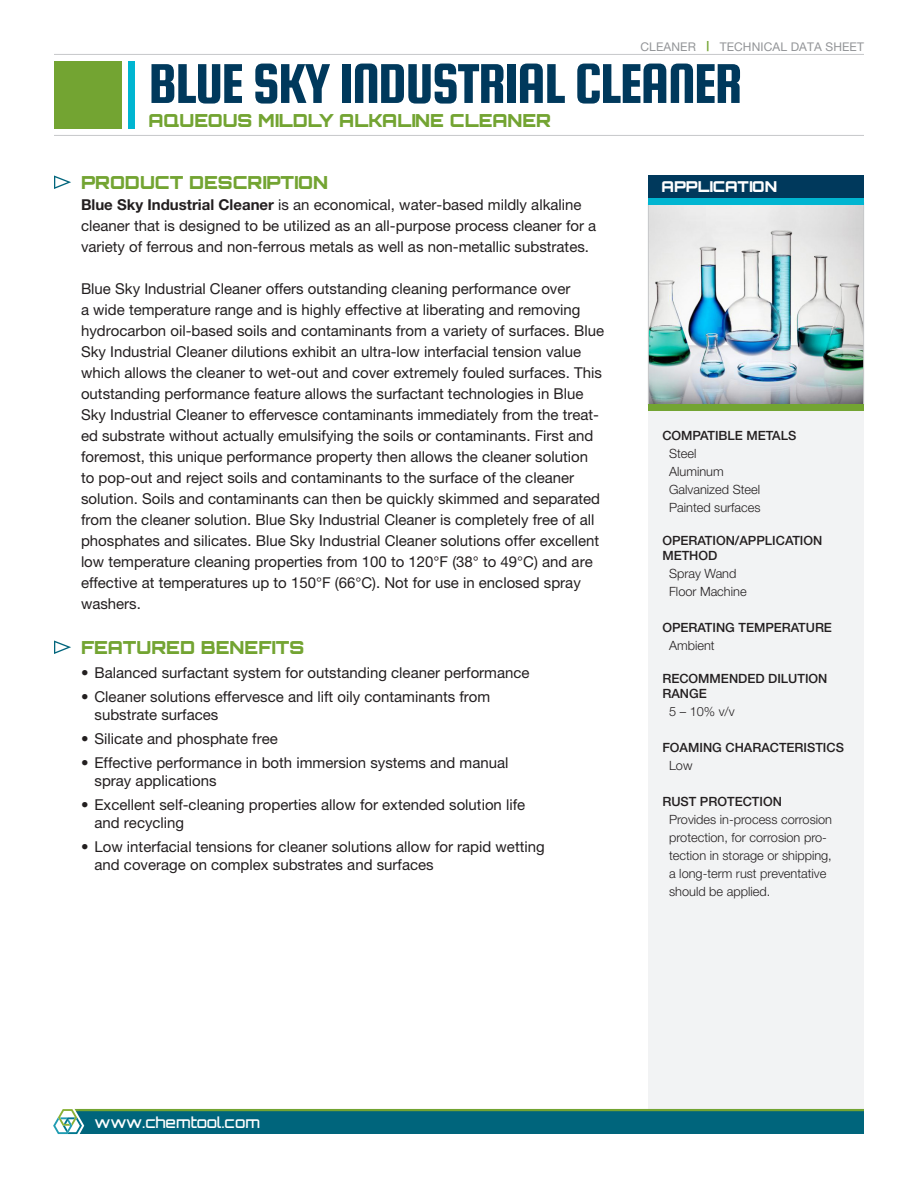
<style>
.page{position:relative;width:918px;height:1188px;background:#fff}
.page>*{position:absolute;margin:0;border:0;box-sizing:border-box;transform-origin:0 0}
.t1{font:60px "Squada One";letter-spacing:-.03em;color:#00395c}
._02_-_subhead{font:900 18px "Orbitron";color:#73a432}
._05_-_Body_Copy_10_1{font:15px/21px "Helvetica Neue LT Pro";color:#231f20}
._06_-_Benefits_Bulle{font:15px "Helvetica Neue LT Pro";color:#231f20}
.t2{font:500 15px "Orbitron";color:#fff}
.t3{font:900 15px "Orbitron";color:#fff}
.Bucket_Body{font:300 12.75px/18px "Helvetica Neue LT Pro";color:#231f20}
.Bucket_Head{font:500 12.75px/15px "Helvetica Neue LT Pro";color:#231f20}
.Bucket_Body-2{font:500 12.75px/15px "Helvetica Neue LT Pro";color:#231f20}
.t4{font:12px "Helvetica Neue LT Pro";letter-spacing:.01em;color:#939598}
.s1{font-weight:700;font-size:10.2px;color:#73a432}
.s2{font-weight:700}
</style>
<div class="page">
<div style="left:648px;top:364px;width:216px;height:751px;background:#f2f3f4"></div>
<div style="left:54px;top:1111px;width:810px;height:23px;background:#00657c"></div>
<hr style="left:54px;top:1109px;width:810px;height:2px;background:#73a432">
<div style="left:128px;top:61px;width:6px;height:67px;background:#00b5d1"></div>
<div style="left:54px;top:61px;width:68px;height:67px;background:#73a432"></div>
<hr style="left:54px;top:54px;width:810px;height:1px;background:#c7c8ca">
<hr style="left:54px;top:135px;width:810px;height:1px;background:#c7c8ca">
<svg style="left:53px;top:1108px;width:31px;height:26px"></svg>
<svg style="left:54px;top:176px;width:17px;height:13px"></svg>
<svg style="left:54px;top:641px;width:17px;height:13px"></svg>
<div style="left:648px;top:176px;width:216px;height:22px;background:#00395c"></div>
<img style="left:650px;top:205px;width:212px;height:198px">
<div style="left:648px;top:202px;width:216px;height:203px;border:1px solid #c7c8ca"></div>
<div style="left:648px;top:404px;width:216px;height:7px;background:#73a432"></div>
<div style="left:648px;top:198px;width:216px;height:7px;background:#00b5d1"></div>
<p class="t4" style="left:641px;top:39px;width:225px">CLEANER <span class="s1">|</span> TECHNICAL DATA SHEET</p>
<p class="t1" style="left:148px;top:51px;width:595px">BLUE SKY INDUSTRIAL CLEANER</p>
<p class="_02_-_subhead" style="left:148px;top:109px;width:404px">AQUEOUS MILDLY ALKALINE CLEANER</p>
<p class="_02_-_subhead" style="left:81px;top:172px;width:249px">PRODUCT DESCRIPTION</p>
<p class="_05_-_Body_Copy_10_1" style="left:81px;top:194px;width:517px"><span class="s2">Blue Sky Industrial Cleaner</span> is an economical, water-based mildly alkaline cleaner that is designed to be utilized as an all-purpose process cleaner for a</p>
<p class="_05_-_Body_Copy_10_1" style="left:81px;top:236px;width:510px">variety of ferrous and non-ferrous metals as well as non-metallic substrates.</p>
<p class="_05_-_Body_Copy_10_1" style="left:81px;top:278px;width:525px">Blue Sky Industrial Cleaner offers outstanding cleaning performance over<br>a wide temperature range and is highly effective at liberating and removing hydrocarbon oil-based soils and contaminants from a variety of surfaces. Blue Sky Industrial Cleaner dilutions exhibit an ultra-low interfacial tension value which allows the cleaner to wet-out and cover extremely fouled surfaces. This outstanding performance feature allows the surfactant technologies in Blue Sky Industrial Cleaner to effervesce contaminants immediately from the treat&shy;ed substrate without actually emulsifying the soils or contaminants. First and foremost, this unique performance property then allows the cleaner solution to pop-out and reject soils and contaminants to the surface of the cleaner solution. Soils and contaminants can then be quickly skimmed and separated from the cleaner solution. Blue Sky Industrial Cleaner is completely free of all phosphates and silicates. Blue Sky Industrial Cleaner solutions offer excellent low temperature cleaning properties from 100 to 120°F (38° to 49°C) and are effective at temperatures up to 150°F (66°C). Not for use in enclosed spray washers.</p>
<p class="_02_-_subhead" style="left:81px;top:637px;width:225px">FEATURED BENEFITS</p>
<p class="_06_-_Benefits_Bulle" style="left:81px;top:664px;width:450px">• Balanced surfactant system for outstanding cleaner performance</p>
<p class="_06_-_Benefits_Bulle" style="left:81px;top:688px;width:411px">• Cleaner solutions effervesce and lift oily contaminants from</p>
<p class="_06_-_Benefits_Bulle" style="left:94px;top:706px;width:125px">substrate surfaces</p>
<p class="_06_-_Benefits_Bulle" style="left:81px;top:730px;width:198px">• Silicate and phosphate free</p>
<p class="_06_-_Benefits_Bulle" style="left:81px;top:754px;width:429px">• Effective performance in both immersion systems and manual</p>
<p class="_06_-_Benefits_Bulle" style="left:94px;top:772px;width:124px">spray applications</p>
<p class="_06_-_Benefits_Bulle" style="left:81px;top:796px;width:446px">• Excellent self-cleaning properties allow for extended solution life</p>
<p class="_06_-_Benefits_Bulle" style="left:94px;top:814px;width:91px">and recycling</p>
<p class="_06_-_Benefits_Bulle" style="left:81px;top:838px;width:465px">• Low interfacial tensions for cleaner solutions allow for rapid wetting</p>
<p class="_06_-_Benefits_Bulle" style="left:94px;top:856px;width:341px">and coverage on complex substrates and surfaces</p>
<p class="t3" style="left:662px;top:178px;width:117px">APPLICATION</p>
<p class="Bucket_Head" style="left:662px;top:428px;width:135px">COMPATIBLE METALS</p>
<p class="Bucket_Body" style="left:669px;top:444px;width:29px">Steel</p>
<p class="Bucket_Body" style="left:669px;top:462px;width:56px">Aluminum</p>
<p class="Bucket_Body" style="left:669px;top:480px;width:92px">Galvanized Steel</p>
<p class="Bucket_Body" style="left:669px;top:498px;width:93px">Painted surfaces</p>
<p class="Bucket_Head" style="left:662px;top:533px;width:161px">OPERATION/APPLICATION<br>METHOD</p>
<p class="Bucket_Body" style="left:669px;top:564px;width:69px">Spray Wand</p>
<p class="Bucket_Body" style="left:669px;top:582px;width:79px">Floor Machine</p>
<p class="Bucket_Head" style="left:662px;top:620px;width:171px">OPERATING TEMPERATURE</p>
<p class="Bucket_Body" style="left:669px;top:636px;width:47px">Ambient</p>
<p class="Bucket_Body-2" style="left:662px;top:671px;width:167px">RECOMMENDED DILUTION<br>RANGE</p>
<p class="Bucket_Body" style="left:669px;top:702px;width:67px">5 – 10% v/v</p>
<p class="Bucket_Head" style="left:662px;top:740px;width:183px">FOAMING CHARACTERISTICS</p>
<p class="Bucket_Body" style="left:669px;top:756px;width:25px">Low</p>
<p class="Bucket_Head" style="left:662px;top:794px;width:121px">RUST PROTECTION</p>
<p class="Bucket_Body" style="left:669px;top:810px;width:164px">Provides in-process corrosion protection, for corrosion pro&shy;tection in storage or shipping, a long-term rust preventative should be applied.</p>
<p class="t2" style="left:94px;top:1113px;width:167px">www.chemtool.com</p>
</div>
